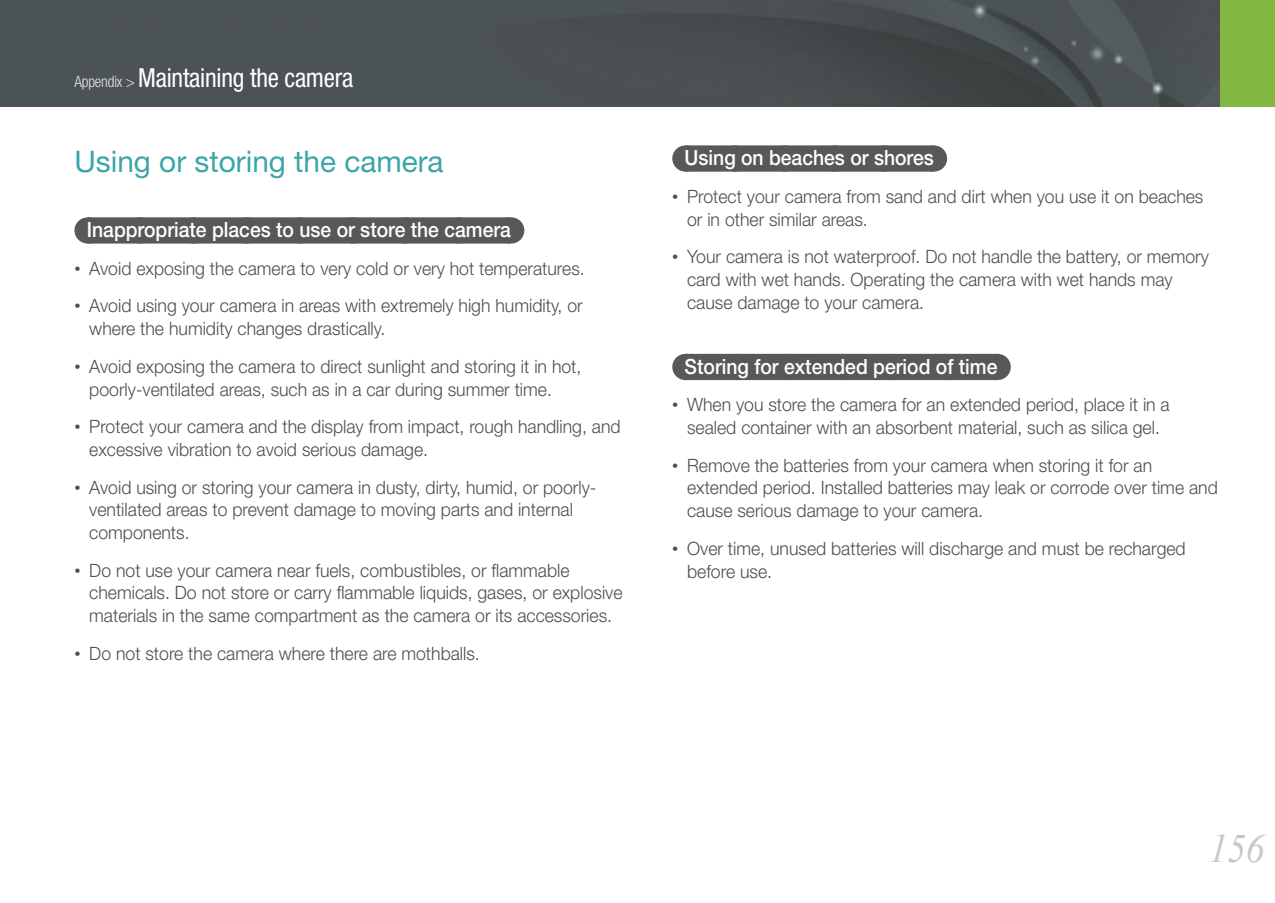
<style>
.page{position:relative;width:1275px;height:903px;background:#fff}
.page>*{position:absolute;margin:0;border:0;box-sizing:border-box;transform-origin:0 0}
.t1{font:italic 40.25px "Times New Roman";color:#c6c8ca;scale:.95 1}
.t2{font:29.75px "Helvetica Neue";color:#3ba6a7}
.t3{font:condensed 26.25px "Helvetica Neue";letter-spacing:-.01em;color:#fff;scale:.96 1}
.t4{font:500 21px "Helvetica Neue";color:#fff;scale:.92 1}
.t5{font:300 18.38px/22.8px "Helvetica Neue";color:#4d4e4f;scale:.96 1}
.s1{font-weight:300;font-size:15.75px;color:#e6e7e9}
.s2{font-family:"Arial";font-weight:400;font-size:17.5px}
</style>
<div class="page">
<img style="left:0;top:0;width:1220px;height:107px">
<div style="left:1220px;top:0;width:55px;height:107px;background:#82b740"></div>
<div style="left:685px;top:145px;width:248px;height:27px;background:#56585a"></div>
<svg style="left:735px;top:145px;width:173px;height:27px"></svg>
<svg style="left:933px;top:145px;width:1px;height:27px"></svg>
<div style="left:685px;top:354px;width:312px;height:26px;background:#56585a"></div>
<svg style="left:997px;top:354px;width:1px;height:26px"></svg>
<div style="left:88px;top:217px;width:422px;height:27px;background:#56585a"></div>
<svg style="left:140px;top:217px;width:344px;height:27px"></svg>
<svg style="left:510px;top:217px;width:1px;height:27px"></svg>
<h3 class="t3" style="left:74px;top:68px;width:292px"><span class="s1">Appendix &gt;</span> Maintaining the camera</h3>
<h2 class="t2" style="left:74px;top:151px;width:371px">Using or storing the camera</h2>
<p class="t4" style="left:87px;top:222px;width:463px">Inappropriate places to use or store the camera</p>
<p class="t5" style="left:74px;top:259px;width:533px"><span class="s2">•</span> Avoid exposing the camera to very cold or very hot temperatures.</p>
<p class="t5" style="left:89px;top:296px;width:515px;text-indent:-15px"><span class="s2">•</span> Avoid using your camera in areas with extremely high humidity, or where the humidity changes drastically.</p>
<p class="t5" style="left:89px;top:357px;width:514px;text-indent:-15px"><span class="s2">•</span> Avoid exposing the camera to direct sunlight and storing it in hot, poorly-ventilated areas, such as in a car during summer time.</p>
<p class="t5" style="left:89px;top:417px;width:555px;text-indent:-15px"><span class="s2">•</span> Protect your camera and the display from impact, rough handling, and excessive vibration to avoid serious damage.</p>
<p class="t5" style="left:89px;top:477px;width:530px;text-indent:-15px"><span class="s2">•</span> Avoid using or storing your camera in dusty, dirty, humid, or poorly&shy;ventilated areas to prevent damage to moving parts and internal components.</p>
<p class="t5" style="left:89px;top:560px;width:557px;text-indent:-15px"><span class="s2">•</span> Do not use your camera near fuels, combustibles, or flammable chemicals. Do not store or carry flammable liquids, gases, or explosive materials in the same compartment as the camera or its accessories.</p>
<p class="t5" style="left:74px;top:644px;width:424px"><span class="s2">•</span> Do not store the camera where there are mothballs.</p>
<p class="t4" style="left:685px;top:150px;width:272px">Using on beaches or shores</p>
<p class="t5" style="left:687px;top:187px;width:539px;text-indent:-15px"><span class="s2">•</span> Protect your camera from sand and dirt when you use it on beaches or in other similar areas.</p>
<p class="t5" style="left:687px;top:247px;width:545px;text-indent:-15px"><span class="s2">•</span> Your camera is not waterproof. Do not handle the battery, or memory card with wet hands. Operating the camera with wet hands may cause damage to your camera.</p>
<p class="t4" style="left:685px;top:359px;width:341px">Storing for extended period of time</p>
<p class="t5" style="left:672px;top:395px;width:520px;text-align:center"><span class="s2">•</span> When you store the camera for an extended period, place it in a sealed container with an absorbent material, such as silica gel.</p>
<p class="t5" style="left:687px;top:455px;width:554px;text-indent:-15px"><span class="s2">•</span> Remove the batteries from your camera when storing it for an extended period. Installed batteries may leak or corrode over time and cause serious damage to your camera.</p>
<p class="t5" style="left:687px;top:539px;width:521px;text-indent:-15px"><span class="s2">•</span> Over time, unused batteries will discharge and must be recharged before use.</p>
<h1 class="t1" style="left:1209px;top:826px;width:60px">156</h1>
</div>
